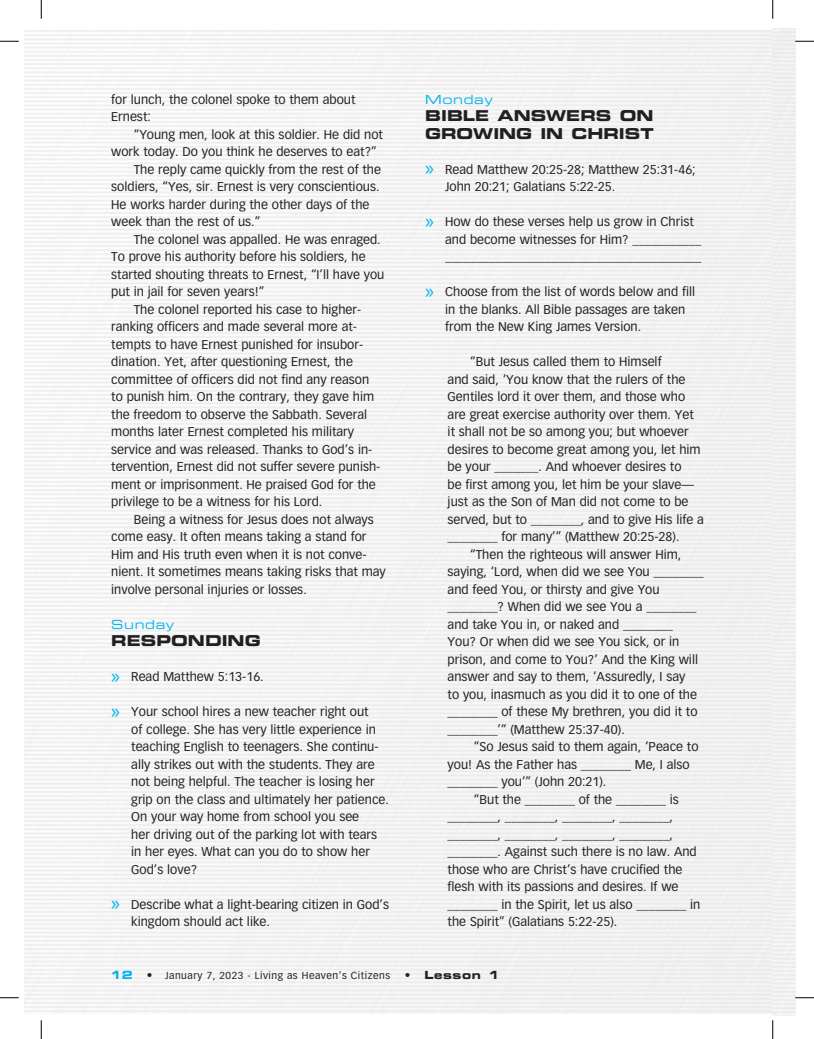
<style>
.page{position:relative;width:814px;height:1039px;background:#fff}
.page>*{position:absolute;margin:0;border:0;box-sizing:border-box;transform-origin:0 0}
.t1{font:15px/17.5px "Eurostile Bold Extended Two";color:#231f20}
.t2{font:12.5px/17.5px "Vectora LH";color:#231f20}
.t3{font:12.5px "Eurostile Extended Two";letter-spacing:.05em;color:#00b3ee}
.t4{font:11.25px "Eurostile Bold Extended Two";letter-spacing:.05em;color:#231f20}
.t5{font:10px "Vectora LH";letter-spacing:.05em;color:#231f20}
.s1{font-family:"Myriad Pro";font-size:21.25px;color:#00b3ee}
.s2{font-family:"Eurostile Bold Extended Two";font-size:11.25px;color:#00b3ee}
.s3{font-size:11.25px}
.s4{font-family:"Vectora LH"}
</style>
<div class="page">
<svg style="left:0;top:40px;width:19px;height:2px"></svg>
<svg style="left:795px;top:40px;width:19px;height:2px"></svg>
<svg style="left:0;top:997px;width:19px;height:1px"></svg>
<svg style="left:795px;top:997px;width:19px;height:1px"></svg>
<svg style="left:40px;top:0;width:2px;height:19px"></svg>
<svg style="left:40px;top:1020px;width:2px;height:19px"></svg>
<svg style="left:772px;top:0;width:1px;height:19px"></svg>
<svg style="left:772px;top:1020px;width:1px;height:19px"></svg>
<p class="t2" style="left:111px;top:91px;width:246px">for lunch, the colonel spoke to them about<br>Ernest:</p>
<p class="t2" style="left:134px;top:126px;width:251px">“Young men, look at this soldier. He did not</p>
<p class="t2" style="left:111px;top:143px;width:267px">work today. Do you think he deserves to eat?”</p>
<p class="t2" style="left:134px;top:161px;width:249px">The reply came quickly from the rest of the</p>
<p class="t2" style="left:111px;top:178px;width:270px">soldiers, “Yes, sir. Ernest is very conscientious.</p>
<p class="t2" style="left:111px;top:196px;width:260px">He works harder during the other days of the</p>
<p class="t2" style="left:111px;top:213px;width:150px">week than the rest of us.”</p>
<p class="t2" style="left:134px;top:231px;width:248px">The colonel was appalled. He was enraged.</p>
<p class="t2" style="left:111px;top:248px;width:256px">To prove his authority before his soldiers, he</p>
<p class="t2" style="left:111px;top:266px;width:275px">started shouting threats to Ernest, “I’ll have you</p>
<p class="t2" style="left:111px;top:283px;width:154px">put in jail for seven years!”</p>
<p class="t2" style="left:134px;top:301px;width:229px">The colonel reported his case to higher-</p>
<p class="t2" style="left:111px;top:318px;width:247px">ranking officers and made several more at-</p>
<p class="t2" style="left:111px;top:336px;width:253px">tempts to have Ernest punished for insubor-</p>
<p class="t2" style="left:111px;top:353px;width:243px">dination. Yet, after questioning Ernest, the</p>
<p class="t2" style="left:111px;top:371px;width:259px">committee of officers did not find any reason</p>
<p class="t2" style="left:111px;top:388px;width:264px">to punish him. On the contrary, they gave him</p>
<p class="t2" style="left:111px;top:406px;width:257px">the freedom to observe the Sabbath. Several</p>
<p class="t2" style="left:111px;top:423px;width:244px">months later Ernest completed his military</p>
<p class="t2" style="left:111px;top:441px;width:263px">service and was released. Thanks to God’s in-</p>
<p class="t2" style="left:111px;top:458px;width:271px">tervention, Ernest did not suffer severe punish-</p>
<p class="t2" style="left:111px;top:476px;width:266px">ment or imprisonment. He praised God for the</p>
<p class="t2" style="left:111px;top:493px;width:213px">privilege to be a witness for his Lord.</p>
<p class="t2" style="left:134px;top:511px;width:242px">Being a witness for Jesus does not always</p>
<p class="t2" style="left:111px;top:528px;width:257px">come easy. It often means taking a stand for</p>
<p class="t2" style="left:111px;top:546px;width:257px">Him and His truth even when it is not conve-</p>
<p class="t2" style="left:111px;top:563px;width:276px">nient. It sometimes means taking risks that may</p>
<p class="t2" style="left:111px;top:581px;width:197px">involve personal injuries or losses.</p>
<p class="t3" style="left:111px;top:616px;width:65px">Sunday</p>
<p class="t1" style="left:111px;top:632px;width:151px">RESPONDING</p>
<p class="t2" style="left:111px;top:668px;width:154px"><span class="s1">»</span> Read Matthew 5:13-16.</p>
<p class="t2" style="left:131px;top:703px;width:259px;text-indent:-20px"><span class="s1">»</span> Your school hires a new teacher right out<br>of college. She has very little experience in teaching English to teenagers. She continu&shy;ally strikes out with the students. They are not being helpful. The teacher is losing her grip on the class and ultimately her patience.<br>On your way home from school you see<br>her driving out of the parking lot with tears in her eyes. What can you do to show her God’s love?</p>
<p class="t2" style="left:131px;top:896px;width:259px;text-indent:-20px"><span class="s1">»</span> Describe what a light-bearing citizen in God’s kingdom should act like.</p>
<p class="t3" style="left:425px;top:91px;width:69px">Monday</p>
<p class="t1" style="left:425px;top:107px;width:230px">BIBLE ANSWERS ON<br>GROWING IN CHRIST</p>
<p class="t2" style="left:445px;top:161px;width:252px;text-indent:-20px"><span class="s1">»</span> Read Matthew 20:25-28; Matthew 25:31-46;<br>John 20:21; Galatians 5:22-25.</p>
<p class="t2" style="left:445px;top:213px;width:258px;text-indent:-20px"><span class="s1">»</span> How do these verses help us grow in Christ and become witnesses for Him? ___________ _________________________________________</p>
<p class="t2" style="left:445px;top:283px;width:251px;text-indent:-20px"><span class="s1">»</span> Choose from the list of words below and fill in the blanks. All Bible passages are taken from the New King James Version.</p>
<p class="t2" style="left:470px;top:353px;width:193px">“But Jesus called them to Himself</p>
<p class="t2" style="left:448px;top:371px;width:239px">and said, ‘You know that the rulers of the</p>
<p class="t2" style="left:448px;top:388px;width:239px">Gentiles lord it over them, and those who</p>
<p class="t2" style="left:448px;top:406px;width:248px">are great exercise authority over them. Yet</p>
<p class="t2" style="left:448px;top:423px;width:243px">it shall not be so among you; but whoever</p>
<p class="t2" style="left:448px;top:441px;width:254px">desires to become great among you, let him</p>
<p class="t2" style="left:448px;top:458px;width:235px">be your _______. And whoever desires to</p>
<p class="t2" style="left:448px;top:476px;width:248px">be first among you, let him be your slave—</p>
<p class="t2" style="left:448px;top:493px;width:242px">just as the Son of Man did not come to be</p>
<p class="t2" style="left:448px;top:511px;width:258px">served, but to ________, and to give His life a</p>
<p class="t2" style="left:448px;top:528px;width:233px">________ for many’” (Matthew 20:25-28).</p>
<p class="t2" style="left:470px;top:546px;width:213px">“Then the righteous will answer Him,</p>
<p class="t2" style="left:448px;top:563px;width:257px">saying, ‘Lord, when did we see You ________</p>
<p class="t2" style="left:448px;top:581px;width:213px">and feed You, or thirsty and give You</p>
<p class="t2" style="left:448px;top:598px;width:250px">________? When did we see You a ________</p>
<p class="t2" style="left:448px;top:616px;width:227px">and take You in, or naked and ________</p>
<p class="t2" style="left:448px;top:633px;width:233px">You? Or when did we see You sick, or in</p>
<p class="t2" style="left:448px;top:651px;width:252px">prison, and come to You?’ And the King will</p>
<p class="t2" style="left:448px;top:668px;width:239px">answer and say to them, ‘Assuredly, I say</p>
<p class="t2" style="left:448px;top:686px;width:251px">to you, inasmuch as you did it to one of the</p>
<p class="t2" style="left:448px;top:703px;width:251px">________ of these My brethren, you did it to</p>
<p class="t2" style="left:448px;top:721px;width:179px">________’” (Matthew 25:37-40).</p>
<p class="t2" style="left:474px;top:738px;width:226px">“So Jesus said to them again, ‘Peace to</p>
<p class="t2" style="left:448px;top:756px;width:243px">you! As the Father has ________ Me, I also</p>
<p class="t2" style="left:448px;top:773px;width:160px">________ you’” (John 20:21).</p>
<p class="t2" style="left:474px;top:791px;width:206px">“But the ________ of the ________ is</p>
<p class="t2" style="left:448px;top:808px;width:227px">________, ________, ________, ________,</p>
<p class="t2" style="left:448px;top:826px;width:227px">________, ________, ________, ________,</p>
<p class="t2" style="left:448px;top:843px;width:251px">________. Against such there is no law. And</p>
<p class="t2" style="left:448px;top:861px;width:236px">those who are Christ’s have crucified the</p>
<p class="t2" style="left:448px;top:878px;width:232px">flesh with its passions and desires. If we</p>
<p class="t2" style="left:448px;top:896px;width:254px">________ in the Spirit, let us also ________ in</p>
<p class="t2" style="left:448px;top:913px;width:171px">the Spirit” (Galatians 5:22-25).</p>
<p class="t5" style="left:110px;top:969px;width:282px"><span class="s2">12</span> <span class="s3">•</span> January 7, 2023 - Living as Heaven’s Citizens</p>
<p class="t4" style="left:405px;top:967px;width:96px"><span class="s4">•</span> Lesson 1</p>
</div>
